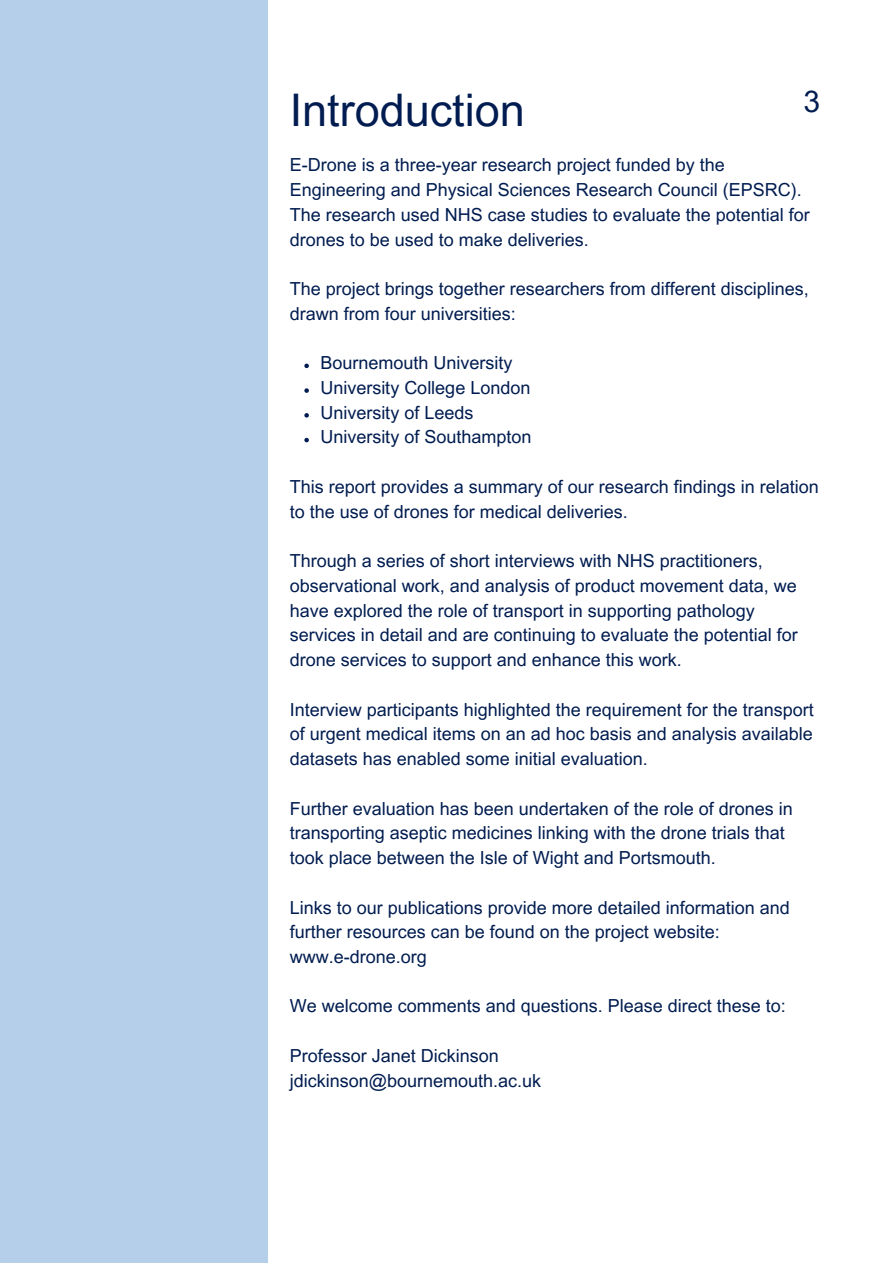
<style>
.page{position:relative;width:893px;height:1264px;background:#fff}
.page>*{position:absolute;margin:0;border:0;box-sizing:border-box;transform-origin:0 0}
.t1{font:45px "Arial MT Pro";color:#011c50}
.t2{font:30px "Arial MT Pro";color:#011c50}
.t3{font:18px/24.8px "Arial MT Pro";color:#011c50}
</style>
<div class="page">
<div style="left:0;top:0;width:267px;height:1262px;background:#b5cfeb"></div>
<svg style="left:304px;top:363px;width:5px;height:5px"></svg>
<svg style="left:304px;top:388px;width:5px;height:5px"></svg>
<svg style="left:304px;top:413px;width:5px;height:4px"></svg>
<svg style="left:304px;top:438px;width:5px;height:4px"></svg>
<h1 class="t1" style="left:290px;top:85px;width:236px">Introduction</h1>
<h2 class="t2" style="left:803px;top:84px;width:18px">3</h2>
<p class="t3" style="left:290px;top:153px;width:521px">E-Drone is a three-year research project funded by the Engineering and Physical Sciences Research Council (EPSRC).<br>The research used NHS case studies to evaluate the potential for drones to be used to make deliveries.</p>
<p class="t3" style="left:290px;top:277px;width:520px">The project brings together researchers from different disciplines, drawn from four universities:</p>
<p class="t3" style="left:320px;top:351px;width:212px">Bournemouth University<br>University College London<br>University of Leeds<br>University of Southampton</p>
<p class="t3" style="left:290px;top:475px;width:530px">This report provides a summary of our research findings in relation to the use of drones for medical deliveries.</p>
<p class="t3" style="left:290px;top:549px;width:509px">Through a series of short interviews with NHS practitioners, observational work, and analysis of product movement data, we have explored the role of transport in supporting pathology services in detail and are continuing to evaluate the potential for drone services to support and enhance this work.</p>
<p class="t3" style="left:290px;top:697px;width:525px;text-align:justify">Interview participants highlighted the requirement for the transport of urgent medical items on an ad hoc basis and analysis available datasets has enabled some initial evaluation.</p>
<p class="t3" style="left:290px;top:796px;width:504px">Further evaluation has been undertaken of the role of drones in transporting aseptic medicines linking with the drone trials that took place between the Isle of Wight and Portsmouth.</p>
<p class="t3" style="left:290px;top:895px;width:501px">Links to our publications provide more detailed information and further resources can be found on the project website: www.e-drone.org</p>
<p class="t3" style="left:290px;top:994px;width:497px">We welcome comments and questions. Please direct these to:</p>
<p class="t3" style="left:290px;top:1044px;width:253px">Professor Janet Dickinson jdickinson@bournemouth.ac.uk</p>
</div>
